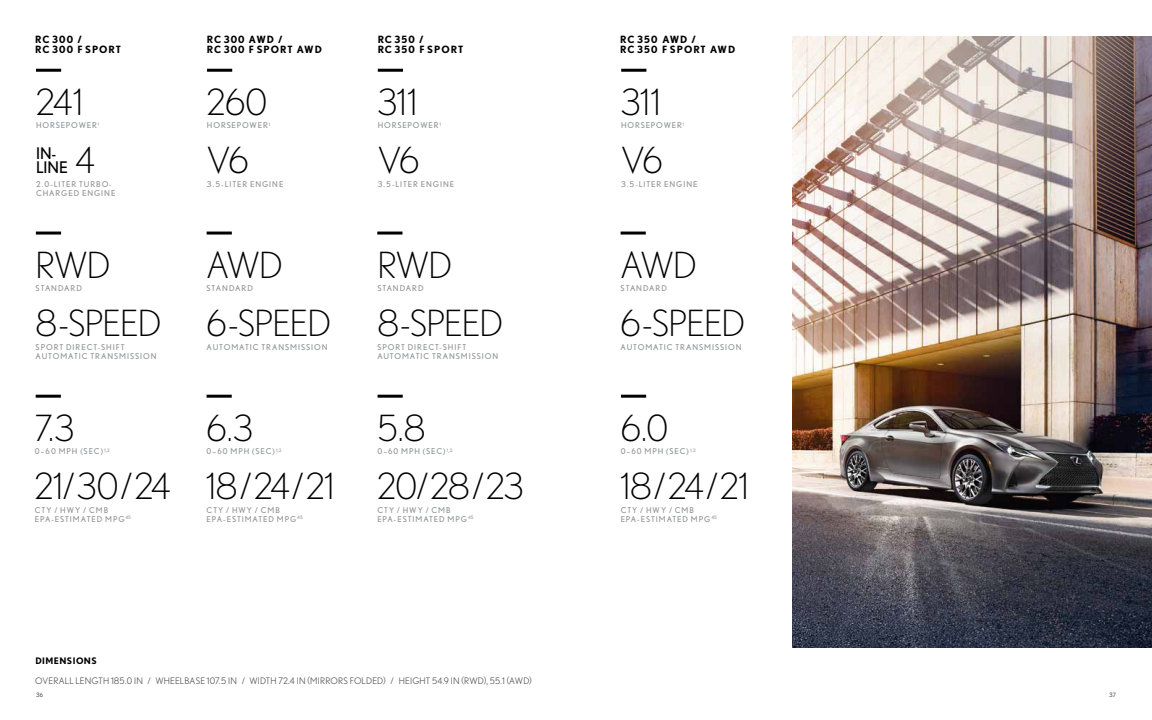
<style>
.page{position:relative;width:1152px;height:720px;background:#fff}
.page>*{position:absolute;margin:0;border:0;box-sizing:border-box;transform-origin:0 0}
.t1{font:300 36px "Nobel";letter-spacing:-.025em;color:#000}
.t2{font:16px/14.5px "Nobel";color:#000}
.t3{font:700 10px/10px "Nobel";letter-spacing:.1em;color:#000}
.t4{font:9px "Nobel";letter-spacing:.015em;color:#58595b}
.t5{font:700 9px "Nobel";letter-spacing:.05em;color:#000}
.t6{font:8px/9px "Nobel";letter-spacing:.11em;color:#939598}
.t7{font:6px "Nobel";color:#58595b}
</style>
<div class="page">
<img style="left:792px;top:36px;width:360px;height:612px">
<hr style="left:36px;top:395px;width:25px;height:3px;background:#000">
<hr style="left:207px;top:395px;width:25px;height:3px;background:#000">
<hr style="left:378px;top:395px;width:25px;height:3px;background:#000">
<hr style="left:621px;top:395px;width:25px;height:3px;background:#000">
<hr style="left:36px;top:232px;width:25px;height:3px;background:#000">
<hr style="left:207px;top:232px;width:25px;height:3px;background:#000">
<hr style="left:377px;top:232px;width:26px;height:3px;background:#000">
<hr style="left:621px;top:232px;width:25px;height:3px;background:#000">
<hr style="left:36px;top:69px;width:25px;height:3px;background:#000">
<hr style="left:207px;top:69px;width:25px;height:3px;background:#000">
<hr style="left:378px;top:69px;width:25px;height:3px;background:#000">
<hr style="left:621px;top:69px;width:25px;height:3px;background:#000">
<p class="t3" style="left:35px;top:35px;width:87px">RC 300 /<br>RC 300 F SPORT</p>
<p class="t3" style="left:378px;top:35px;width:87px">RC 350 /<br>RC 350 F SPORT</p>
<h1 class="t1" style="left:36px;top:80px;width:48px">241</h1>
<p class="t6" style="left:36px;top:121px;width:65px">HORSEPOWER<sup>1</sup></p>
<h2 class="t2" style="left:36px;top:146px;width:34px">IN-<br>LINE</h2>
<h1 class="t1" style="left:75px;top:139px;width:21px">4</h1>
<p class="t6" style="left:36px;top:179px;width:81px">2.0-LITER TURBO-<br>CHARGED ENGINE</p>
<p class="t3" style="left:207px;top:35px;width:116px">RC 300 AWD /<br>RC 300 F SPORT AWD</p>
<h1 class="t1" style="left:207px;top:80px;width:62px">260</h1>
<p class="t6" style="left:207px;top:121px;width:65px">HORSEPOWER<sup>1</sup></p>
<h1 class="t1" style="left:207px;top:139px;width:43px">V6</h1>
<p class="t6" style="left:207px;top:179px;width:78px">3.5-LITER ENGINE</p>
<h1 class="t1" style="left:378px;top:80px;width:41px">311</h1>
<p class="t6" style="left:378px;top:121px;width:65px">HORSEPOWER<sup>1</sup></p>
<h1 class="t1" style="left:378px;top:139px;width:43px">V6</h1>
<p class="t6" style="left:378px;top:179px;width:78px">3.5-LITER ENGINE</p>
<h1 class="t1" style="left:36px;top:243px;width:76px">RWD</h1>
<p class="t6" style="left:36px;top:284px;width:48px">STANDARD</p>
<h1 class="t1" style="left:36px;top:302px;width:127px">8-SPEED</h1>
<p class="t6" style="left:36px;top:342px;width:123px">SPORT DIRECT-SHIFT<br>AUTOMATIC TRANSMISSION</p>
<h1 class="t1" style="left:35px;top:406px;width:41px">7.3</h1>
<p class="t6" style="left:35px;top:447px;width:77px">0–60 MPH (SEC) <sup>1,2</sup></p>
<h1 class="t1" style="left:35px;top:465px;width:137px">21/30/24</h1>
<p class="t6" style="left:35px;top:505px;width:98px">CTY / HWY / CMB<br>EPA-ESTIMATED MPG<sup>45</sup></p>
<h1 class="t1" style="left:207px;top:243px;width:78px">AWD</h1>
<p class="t6" style="left:207px;top:284px;width:48px">STANDARD</p>
<h1 class="t1" style="left:207px;top:302px;width:126px">6-SPEED</h1>
<p class="t6" style="left:207px;top:342px;width:123px">AUTOMATIC TRANSMISSION</p>
<h1 class="t1" style="left:207px;top:406px;width:48px">6.3</h1>
<p class="t6" style="left:207px;top:447px;width:77px">0–60 MPH (SEC) <sup>1,2</sup></p>
<h1 class="t1" style="left:207px;top:465px;width:129px">18/24/21</h1>
<p class="t6" style="left:207px;top:505px;width:98px">CTY / HWY / CMB<br>EPA-ESTIMATED MPG<sup>45</sup></p>
<h1 class="t1" style="left:377px;top:243px;width:76px">RWD</h1>
<p class="t6" style="left:377px;top:284px;width:48px">STANDARD</p>
<h1 class="t1" style="left:377px;top:302px;width:127px">8-SPEED</h1>
<p class="t6" style="left:377px;top:342px;width:123px">SPORT DIRECT-SHIFT<br>AUTOMATIC TRANSMISSION</p>
<h1 class="t1" style="left:377px;top:406px;width:50px">5.8</h1>
<p class="t6" style="left:377px;top:447px;width:77px">0–60 MPH (SEC) <sup>1,2</sup></p>
<h1 class="t1" style="left:377px;top:465px;width:148px">20/28/23</h1>
<p class="t6" style="left:377px;top:505px;width:98px">CTY / HWY / CMB<br>EPA-ESTIMATED MPG<sup>45</sup></p>
<p class="t5" style="left:35px;top:656px;width:63px">DIMENSIONS</p>
<p class="t4" style="left:35px;top:675px;width:498px">OVERALL LENGTH 185.0 IN / WHEELBASE 107.5 IN / WIDTH 72.4 IN (MIRRORS FOLDED) / HEIGHT 54.9 IN (RWD), 55.1 (AWD)</p>
<p class="t3" style="left:620px;top:35px;width:116px">RC 350 AWD /<br>RC 350 F SPORT AWD</p>
<h1 class="t1" style="left:621px;top:80px;width:41px">311</h1>
<p class="t6" style="left:621px;top:121px;width:65px">HORSEPOWER<sup>1</sup></p>
<h1 class="t1" style="left:621px;top:139px;width:43px">V6</h1>
<p class="t6" style="left:621px;top:179px;width:78px">3.5-LITER ENGINE</p>
<h1 class="t1" style="left:621px;top:243px;width:78px">AWD</h1>
<p class="t6" style="left:621px;top:284px;width:48px">STANDARD</p>
<h1 class="t1" style="left:621px;top:302px;width:126px">6-SPEED</h1>
<p class="t6" style="left:621px;top:342px;width:123px">AUTOMATIC TRANSMISSION</p>
<h1 class="t1" style="left:621px;top:406px;width:49px">6.0</h1>
<p class="t6" style="left:621px;top:447px;width:77px">0–60 MPH (SEC) <sup>1,2</sup></p>
<h1 class="t1" style="left:621px;top:465px;width:129px">18/24/21</h1>
<p class="t6" style="left:621px;top:505px;width:98px">CTY / HWY / CMB<br>EPA-ESTIMATED MPG<sup>45</sup></p>
<p class="t7" style="left:36px;top:692px;width:9px">36</p>
<p class="t7" style="left:1109px;top:692px;width:8px">37</p>
</div>
